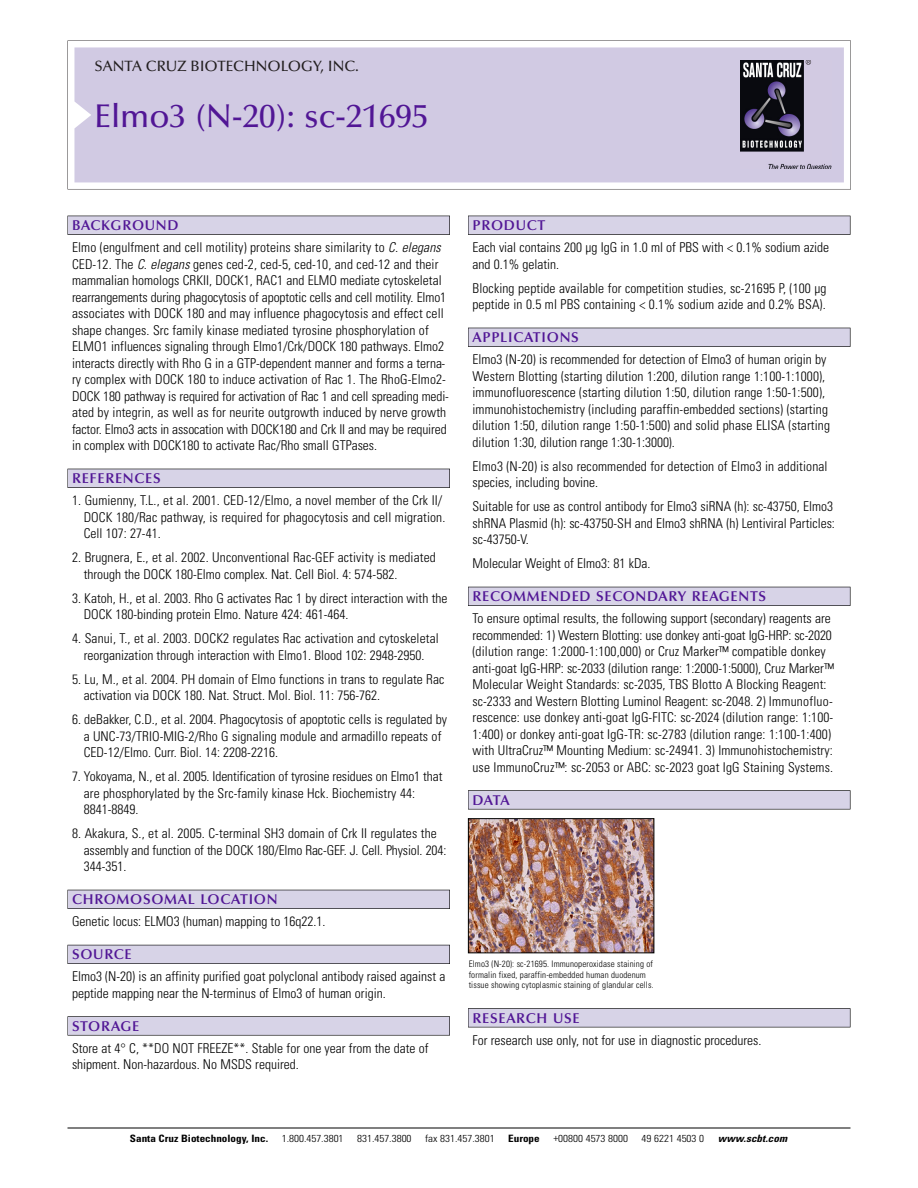
<style>
.page{position:relative;width:918px;height:1188px;background:#fff}
.page>*{position:absolute;margin:0;border:0;box-sizing:border-box;transform-origin:0 0}
.t1{font:500 33px "Optima";color:#511695}
.t2{font:500 15px "Optima";color:#231f20}
.t3{font:600 14.25px "Optima";letter-spacing:.05em;color:#511695}
.t4{font:300 condensed 13.5px/16.5px "Univers";color:#000}
.t5{font:300 condensed 10.2px "Univers";color:#000;scale:1.1 1}
.t6{font:700 condensed 10.2px "Univers";color:#000;scale:1.1 1}
.t7{font:italic 700 condensed 10.2px "Univers";letter-spacing:.005em;color:#000;scale:1.1 1}
.t8{font:300 condensed 9px/10.5px "Univers";letter-spacing:.015em;color:#000}
.s1{font-style:italic}
</style>
<div class="page">
<svg style="left:68px;top:40px;width:783px;height:149px"></svg>
<div style="left:74px;top:47px;width:770px;height:135px;background:#d1cae3"></div>
<img style="left:741px;top:60px;width:90px;height:108px">
<div style="left:68px;top:216px;width:382px;height:19px;background:#525155"></div>
<div style="left:68px;top:216px;width:381px;height:18px;background:#d7d3e7"></div>
<div style="left:68px;top:469px;width:382px;height:19px;background:#515055"></div>
<div style="left:68px;top:469px;width:381px;height:18px;background:#d7d3e7"></div>
<div style="left:68px;top:890px;width:382px;height:19px;background:#525158"></div>
<div style="left:68px;top:890px;width:381px;height:18px;background:#d7d3e7"></div>
<div style="left:68px;top:945px;width:382px;height:19px;background:#54535a"></div>
<div style="left:68px;top:945px;width:381px;height:18px;background:#d7d3e7"></div>
<svg style="left:68px;top:1016px;width:382px;height:20px"></svg>
<div style="left:68px;top:1017px;width:381px;height:18px;background:#d7d3e7"></div>
<div style="left:468px;top:216px;width:382px;height:19px;background:#525155"></div>
<div style="left:468px;top:216px;width:382px;height:18px;background:#d7d3e7"></div>
<div style="left:468px;top:328px;width:382px;height:19px;background:#515055"></div>
<div style="left:468px;top:328px;width:382px;height:18px;background:#d7d3e7"></div>
<div style="left:468px;top:587px;width:382px;height:19px;background:#525158"></div>
<div style="left:468px;top:587px;width:382px;height:18px;background:#d7d3e7"></div>
<div style="left:468px;top:790px;width:382px;height:19px;background:#575759"></div>
<div style="left:468px;top:791px;width:382px;height:18px;background:#d7d3e7"></div>
<div style="left:468px;top:1008px;width:382px;height:19px;background:#545357"></div>
<div style="left:468px;top:1009px;width:382px;height:18px;background:#d7d3e7"></div>
<hr style="left:68px;top:1128px;width:782px;height:1px;background:#000">
<img style="left:470px;top:820px;width:182px;height:131px">
<div style="left:468px;top:818px;width:186px;height:135px;border:1px solid #000"></div>
<p class="t2" style="left:94px;top:61px;width:266px">SANTA CRUZ BIOTECHNOLOGY, INC.</p>
<h1 class="t1" style="left:94px;top:103px;width:336px">Elmo3 (N-20): sc-21695</h1>
<p class="t3" style="left:72px;top:219px;width:108px">BACKGROUND</p>
<p class="t4" style="left:72px;top:240px;width:378px">Elmo (engulfment and cell motility) proteins share similarity to <span class="s1">C. elegans </span>CED-12. The <span class="s1">C. elegans</span> genes ced-2, ced-5, ced-10, and ced-12 and their mammalian homologs CRKII, DOCK1, RAC1 and ELMO mediate cytoskeletal rearrangements during phagocytosis of apoptotic cells and cell motility. Elmo1 associates with DOCK 180 and may influence phagocytosis and effect cell shape changes. Src family kinase mediated tyrosine phosphorylation of ELMO1 influences signaling through Elmo1/Crk/DOCK 180 pathways. Elmo2 interacts directly with Rho G in a GTP-dependent manner and forms a terna&shy;ry complex with DOCK 180 to induce activation of Rac 1. The RhoG-Elmo2- DOCK 180 pathway is required for activation of Rac 1 and cell spreading medi&shy;ated by integrin, as well as for neurite outgrowth induced by nerve growth factor. Elmo3 acts in assocation with DOCK180 and Crk II and may be required in complex with DOCK180 to activate Rac/Rho small GTPases.</p>
<p class="t3" style="left:72px;top:473px;width:90px">REFERENCES</p>
<p class="t4" style="left:84px;top:493px;width:363px;text-indent:-12px">1. Gumienny, T.L., et al. 2001. CED-12/Elmo, a novel member of the Crk II/<br>DOCK 180/Rac pathway, is required for phagocytosis and cell migration.<br>Cell 107: 27-41.</p>
<p class="t4" style="left:84px;top:550px;width:354px;text-indent:-12px">2. Brugnera, E., et al. 2002. Unconventional Rac-GEF activity is mediated through the DOCK 180-Elmo complex. Nat. Cell Biol. 4: 574-582.</p>
<p class="t4" style="left:84px;top:591px;width:365px;text-indent:-12px">3. Katoh, H., et al. 2003. Rho G activates Rac 1 by direct interaction with the<br>DOCK 180-binding protein Elmo. Nature 424: 461-464.</p>
<p class="t4" style="left:72px;top:631px;width:368px;text-align:center">4. Sanui, T., et al. 2003. DOCK2 regulates Rac activation and cytoskeletal reorganization through interaction with Elmo1. Blood 102: 2948-2950.</p>
<p class="t4" style="left:84px;top:672px;width:362px;text-indent:-12px">5. Lu, M., et al. 2004. PH domain of Elmo functions in trans to regulate Rac activation via DOCK 180. Nat. Struct. Mol. Biol. 11: 756-762.</p>
<p class="t4" style="left:84px;top:712px;width:365px;text-indent:-12px">6. deBakker, C.D., et al. 2004. Phagocytosis of apoptotic cells is regulated by a UNC-73/TRIO-MIG-2/Rho G signaling module and armadillo repeats of<br>CED-12/Elmo. Curr. Biol. 14: 2208-2216.</p>
<p class="t4" style="left:84px;top:769px;width:360px;text-indent:-12px">7. Yokoyama, N., et al. 2005. Identification of tyrosine residues on Elmo1 that are phosphorylated by the Src-family kinase Hck. Biochemistry 44:<br>8841-8849.</p>
<p class="t4" style="left:84px;top:826px;width:364px;text-indent:-12px">8. Akakura, S., et al. 2005. C-terminal SH3 domain of Crk II regulates the assembly and function of the DOCK 180/Elmo Rac-GEF. J. Cell. Physiol. 204:<br>344-351.</p>
<p class="t3" style="left:72px;top:894px;width:207px">CHROMOSOMAL LOCATION</p>
<p class="t4" style="left:72px;top:914px;width:255px">Genetic locus: ELMO3 (human) mapping to 16q22.1.</p>
<p class="t3" style="left:72px;top:949px;width:61px">SOURCE</p>
<p class="t4" style="left:72px;top:969px;width:375px">Elmo3 (N-20) is an affinity purified goat polyclonal antibody raised against a peptide mapping near the N-terminus of Elmo3 of human origin.</p>
<p class="t3" style="left:72px;top:1020px;width:69px">STORAGE</p>
<p class="t4" style="left:72px;top:1041px;width:358px">Store at 4° C, **DO NOT FREEZE**. Stable for one year from the date of shipment. Non-hazardous. No MSDS required.</p>
<p class="t3" style="left:473px;top:219px;width:74px">PRODUCT</p>
<p class="t4" style="left:473px;top:240px;width:358px">Each vial contains 200 µg IgG in 1.0 ml of PBS with &lt; 0.1% sodium azide and 0.1% gelatin.</p>
<p class="t4" style="left:473px;top:281px;width:356px">Blocking peptide available for competition studies, sc-21695 P, (100 µg peptide in 0.5 ml PBS containing &lt; 0.1% sodium azide and 0.2% BSA).</p>
<p class="t3" style="left:473px;top:332px;width:108px">APPLICATIONS</p>
<p class="t4" style="left:473px;top:352px;width:359px">Elmo3 (N-20) is recommended for detection of Elmo3 of human origin by Western Blotting (starting dilution 1:200, dilution range 1:100-1:1000), immunofluorescence (starting dilution 1:50, dilution range 1:50-1:500), immunohistochemistry (including paraffin-embedded sections) (starting dilution 1:50, dilution range 1:50-1:500) and solid phase ELISA (starting dilution 1:30, dilution range 1:30-1:3000).</p>
<p class="t4" style="left:473px;top:459px;width:357px">Elmo3 (N-20) is also recommended for detection of Elmo3 in additional species, including bovine.</p>
<p class="t4" style="left:473px;top:499px;width:364px">Suitable for use as control antibody for Elmo3 siRNA (h): sc-43750, Elmo3 shRNA Plasmid (h): sc-43750-SH and Elmo3 shRNA (h) Lentiviral Particles: sc-43750-V.</p>
<p class="t4" style="left:473px;top:556px;width:180px">Molecular Weight of Elmo3: 81 kDa.</p>
<p class="t3" style="left:473px;top:591px;width:295px">RECOMMENDED SECONDARY REAGENTS</p>
<p class="t4" style="left:473px;top:611px;width:363px">To ensure optimal results, the following support (secondary) reagents are recommended: 1) Western Blotting: use donkey anti-goat IgG-HRP: sc-2020 (dilution range: 1:2000-1:100,000) or Cruz Marker™ compatible donkey anti-goat IgG-HRP: sc-2033 (dilution range: 1:2000-1:5000), Cruz Marker™ Molecular Weight Standards: sc-2035, TBS Blotto A Blocking Reagent: sc-2333 and Western Blotting Luminol Reagent: sc-2048. 2) Immunofluo&shy;rescence: use donkey anti-goat IgG-FITC: sc-2024 (dilution range: 1:100- 1:400) or donkey anti-goat IgG-TR: sc-2783 (dilution range: 1:100-1:400) with UltraCruz™ Mounting Medium: sc-24941. 3) Immunohistochemistry: use ImmunoCruz™: sc-2053 or ABC: sc-2023 goat IgG Staining Systems.</p>
<p class="t3" style="left:473px;top:794px;width:39px">DATA</p>
<p class="t8" style="left:469px;top:960px;width:187px">Elmo3 (N-20): sc-21695. Immunoperoxidase staining of formalin fixed, paraffin-embedded human duodenum tissue showing cytoplasmic staining of glandular cells.</p>
<p class="t3" style="left:473px;top:1012px;width:109px">RESEARCH USE</p>
<p class="t4" style="left:473px;top:1033px;width:290px">For research use only, not for use in diagnostic procedures.</p>
<p class="t6" style="left:130px;top:1135px;width:127px">Santa Cruz Biotechnology, Inc.</p>
<p class="t5" style="left:282px;top:1135px;width:58px">1.800.457.3801</p>
<p class="t5" style="left:357px;top:1135px;width:51px">831.457.3800</p>
<p class="t5" style="left:425px;top:1135px;width:65px">fax 831.457.3801</p>
<p class="t6" style="left:508px;top:1135px;width:30px">Europe</p>
<p class="t5" style="left:553px;top:1135px;width:69px">+00800 4573 8000</p>
<p class="t5" style="left:642px;top:1135px;width:58px">49 6221 4503 0</p>
<p class="t7" style="left:718px;top:1135px;width:64px">www.scbt.com</p>
</div>
